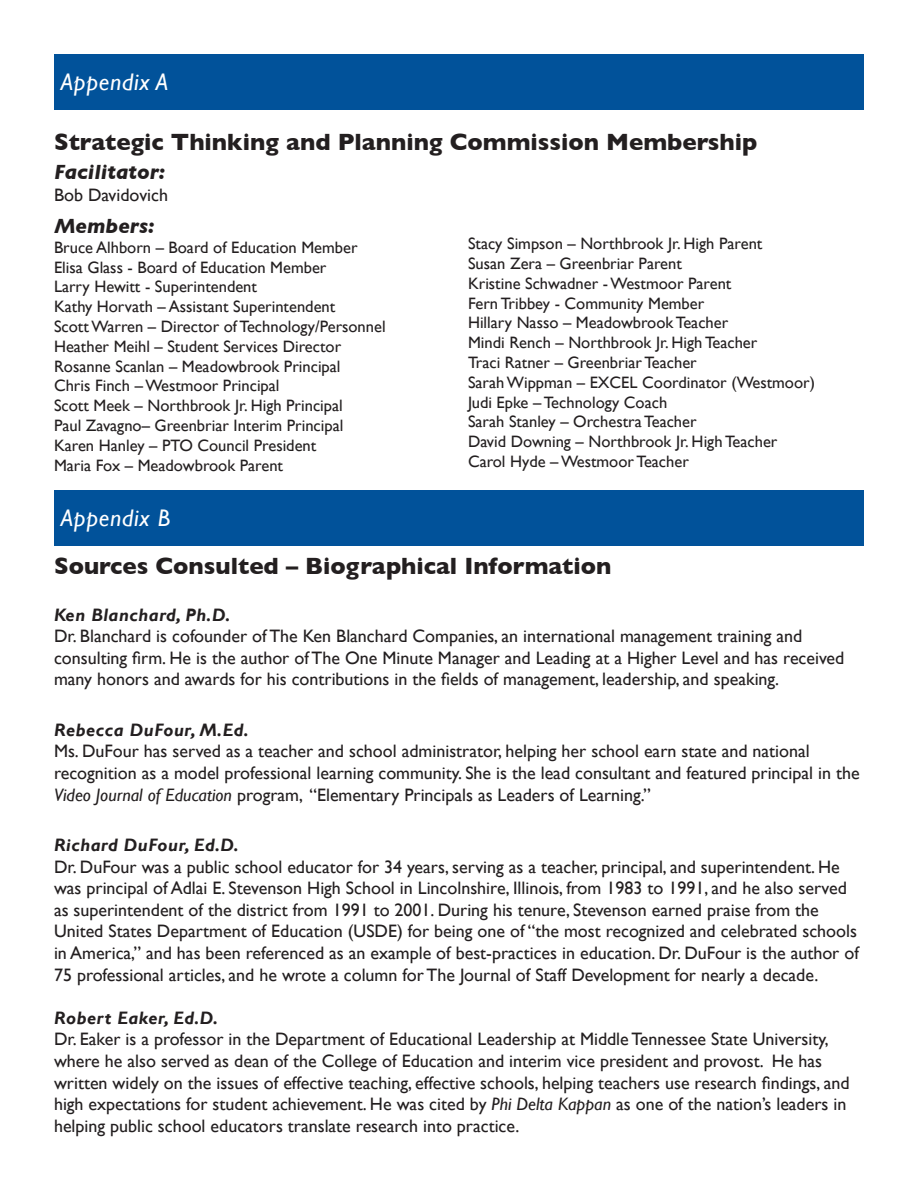
<style>
.page{position:relative;width:918px;height:1188px;background:#fff}
.page>*{position:absolute;margin:0;border:0;box-sizing:border-box;transform-origin:0 0}
.t1{font:700 24px "Gill Sans";color:#231f20}
.t2{font:italic 24px "Gill Sans";letter-spacing:.03em;color:#fff}
.t3{font:italic 700 21px "Gill Sans";color:#231f20}
.t4{font:18px/21.6px "Gill Sans";color:#231f20}
.t5{font:italic 700 18px "Gill Sans";letter-spacing:.03em;color:#231f20}
.t6{font:16.5px "Gill Sans";color:#231f20}
.s1{font-style:italic}
</style>
<div class="page">
<div style="left:54px;top:54px;width:810px;height:56px;background:#01529a"></div>
<div style="left:54px;top:490px;width:810px;height:56px;background:#01529a"></div>
<p class="t2" style="left:61px;top:68px;width:109px">Appendix A</p>
<p class="t1" style="left:54px;top:128px;width:705px">Strategic Thinking and Planning Commission Membership</p>
<p class="t3" style="left:54px;top:160px;width:113px">Facilitator:</p>
<p class="t4" style="left:54px;top:184px;width:116px">Bob Davidovich</p>
<p class="t3" style="left:54px;top:214px;width:102px">Members:</p>
<p class="t6" style="left:54px;top:238px;width:305px">Bruce Alhborn – Board of Education Member</p>
<p class="t6" style="left:54px;top:257px;width:274px">Elisa Glass - Board of Education Member</p>
<p class="t6" style="left:54px;top:277px;width:205px">Larry Hewitt - Superintendent</p>
<p class="t6" style="left:54px;top:297px;width:283px">Kathy Horvath – Assistant Superintendent</p>
<p class="t6" style="left:54px;top:317px;width:333px">Scott Warren – Director of Technology/Personnel</p>
<p class="t6" style="left:54px;top:337px;width:289px">Heather Meihl – Student Services Director</p>
<p class="t6" style="left:54px;top:356px;width:288px">Rosanne Scanlan – Meadowbrook Principal</p>
<p class="t6" style="left:54px;top:376px;width:227px">Chris Finch – Westmoor Principal</p>
<p class="t6" style="left:54px;top:396px;width:290px">Scott Meek – Northbrook Jr. High Principal</p>
<p class="t6" style="left:54px;top:416px;width:291px">Paul Zavagno– Greenbriar Interim Principal</p>
<p class="t6" style="left:54px;top:436px;width:264px">Karen Hanley – PTO Council President</p>
<p class="t6" style="left:54px;top:455px;width:231px">Maria Fox – Meadowbrook Parent</p>
<p class="t2" style="left:61px;top:505px;width:111px">Appendix B</p>
<p class="t6" style="left:468px;top:234px;width:296px">Stacy Simpson – Northbrook Jr. High Parent</p>
<p class="t6" style="left:468px;top:254px;width:215px">Susan Zera – Greenbriar Parent</p>
<p class="t6" style="left:468px;top:274px;width:265px">Kristine Schwadner - Westmoor Parent</p>
<p class="t6" style="left:468px;top:294px;width:238px">Fern Tribbey - Community Member</p>
<p class="t6" style="left:468px;top:313px;width:262px">Hillary Nasso – Meadowbrook Teacher</p>
<p class="t6" style="left:468px;top:333px;width:291px">Mindi Rench – Northbrook Jr. High Teacher</p>
<p class="t6" style="left:468px;top:353px;width:230px">Traci Ratner – Greenbriar Teacher</p>
<p class="t6" style="left:468px;top:373px;width:349px">Sarah Wippman – EXCEL Coordinator (Westmoor)</p>
<p class="t6" style="left:468px;top:393px;width:201px">Judi Epke – Technology Coach</p>
<p class="t6" style="left:468px;top:412px;width:230px">Sarah Stanley – Orchestra Teacher</p>
<p class="t6" style="left:468px;top:432px;width:311px">David Downing – Northbrook Jr. High Teacher</p>
<p class="t6" style="left:468px;top:452px;width:222px">Carol Hyde – Westmoor Teacher</p>
<p class="t1" style="left:54px;top:552px;width:559px">Sources Consulted – Biographical Information</p>
<p class="t5" style="left:54px;top:604px;width:178px">Ken Blanchard, Ph.D.</p>
<p class="t4" style="left:54px;top:626px;width:792px">Dr. Blanchard is cofounder of The Ken Blanchard Companies, an international management training and consulting firm. He is the author of The One Minute Manager and Leading at a Higher Level and has received many honors and awards for his contributions in the fields of management, leadership, and speaking.</p>
<p class="t5" style="left:54px;top:719px;width:196px">Rebecca DuFour, M.Ed.</p>
<p class="t4" style="left:54px;top:741px;width:807px">Ms. DuFour has served as a teacher and school administrator, helping her school earn state and national recognition as a model professional learning community. She is the lead consultant and featured principal in the<br><span class="s1">Video Journal of Education</span> program, “Elementary Principals as Leaders of Learning.”</p>
<p class="t5" style="left:54px;top:835px;width:186px">Richard DuFour, Ed.D.</p>
<p class="t4" style="left:54px;top:856px;width:804px">Dr. DuFour was a public school educator for 34 years, serving as a teacher, principal, and superintendent. He was principal of Adlai E. Stevenson High School in Lincolnshire, Illinois, from 1983 to 1991, and he also served as superintendent of the district from 1991 to 2001. During his tenure, Stevenson earned praise from the United States Department of Education (USDE) for being one of “the most recognized and celebrated schools</p>
<p class="t4" style="left:54px;top:942px;width:806px">in America,” and has been referenced as an example of best-practices in education. Dr. DuFour is the author of<br>75 professional articles, and he wrote a column for The Journal of Staff Development for nearly a decade.</p>
<p class="t5" style="left:54px;top:1007px;width:166px">Robert Eaker, Ed.D.</p>
<p class="t4" style="left:54px;top:1029px;width:797px">Dr. Eaker is a professor in the Department of Educational Leadership at Middle Tennessee State University, where he also served as dean of the College of Education and interim vice president and provost. He has written widely on the issues of effective teaching, effective schools, helping teachers use research findings, and high expectations for student achievement. He was cited by <span class="s1">Phi Delta Kappan</span> as one of the nation’s leaders in helping public school educators translate research into practice.</p>
</div>
